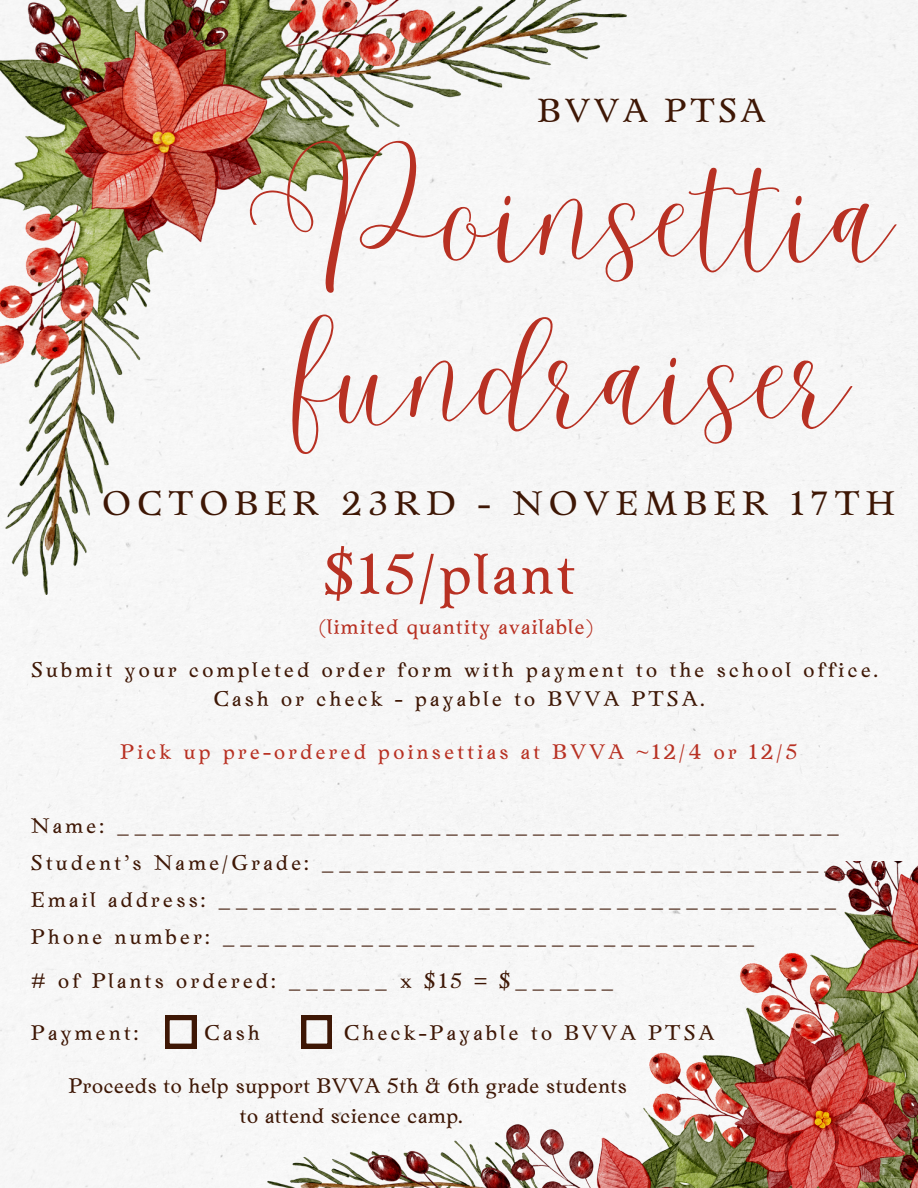
<style>
.page{position:relative;width:918px;height:1188px;background:#f6f6f6}
.page>*{position:absolute;margin:0;border:0;box-sizing:border-box;transform-origin:0 0}
.t1{font:116.25px "Malibu";color:#b83123}
.t2{font:57px "Zenaida";letter-spacing:.035em;color:#b83123}
.t3{font:33.75px "Zenaida";letter-spacing:.175em;color:#3e1705}
.t4{font:33px "Zenaida";letter-spacing:.1em;color:#3e1705}
.t5{font:21px "Zenaida";letter-spacing:.13em;color:#3e1705}
.t6{font:21px "Zenaida";color:#3e1705}
.t7{font:21px "Zenaida";letter-spacing:.13em;color:#b83123}
.t8{font:21px "Zenaida";letter-spacing:.035em;color:#b83123}
</style>
<div class="page">
<img style="left:0;top:0;width:627px;height:594px">
<img style="left:268px;top:861px;width:650px;height:327px">
<svg style="left:165px;top:1016px;width:31px;height:32px"></svg>
<svg style="left:302px;top:1016px;width:30px;height:32px"></svg>
<p class="t4" style="left:538px;top:90px;width:230px">BVVA PTSA</p>
<p class="t1" style="left:250px;top:144px;width:646px">Poinsettia</p>
<p class="t1" style="left:295px;top:306px;width:557px">fundraiser</p>
<p class="t3" style="left:102px;top:481px;width:794px">OCTOBER 23RD - NOVEMBER 17TH</p>
<p class="t2" style="left:323px;top:538px;width:254px">$15/plant</p>
<p class="t8" style="left:319px;top:614px;width:277px">(limited quantity available)</p>
<p class="t5" style="left:31px;top:656px;width:848px">Submit your completed order form with payment to the school office.</p>
<p class="t5" style="left:213px;top:686px;width:493px">Cash or check - payable to BVVA PTSA.</p>
<p class="t7" style="left:120px;top:738px;width:679px">Pick up pre-ordered poinsettias at BVVA ~12/4 or 12/5</p>
<p class="t5" style="left:31px;top:812px;width:811px">Name: __________________________________________</p>
<p class="t5" style="left:31px;top:849px;width:808px">Student’s Name/Grade: ______________________________</p>
<p class="t5" style="left:31px;top:886px;width:808px">Email address: ____________________________________</p>
<p class="t5" style="left:31px;top:923px;width:726px">Phone number: _______________________________</p>
<p class="t5" style="left:31px;top:967px;width:585px"># of Plants ordered: ______ x $15 = $______</p>
<p class="t5" style="left:31px;top:1019px;width:109px">Payment:</p>
<p class="t5" style="left:204px;top:1019px;width:57px">Cash</p>
<p class="t5" style="left:344px;top:1019px;width:372px">Check-Payable to BVVA PTSA</p>
<p class="t6" style="left:68px;top:1073px;width:560px">Proceeds to help support BVVA 5th &amp; 6th grade students</p>
<p class="t6" style="left:239px;top:1102px;width:224px">to attend science camp.</p>
</div>
